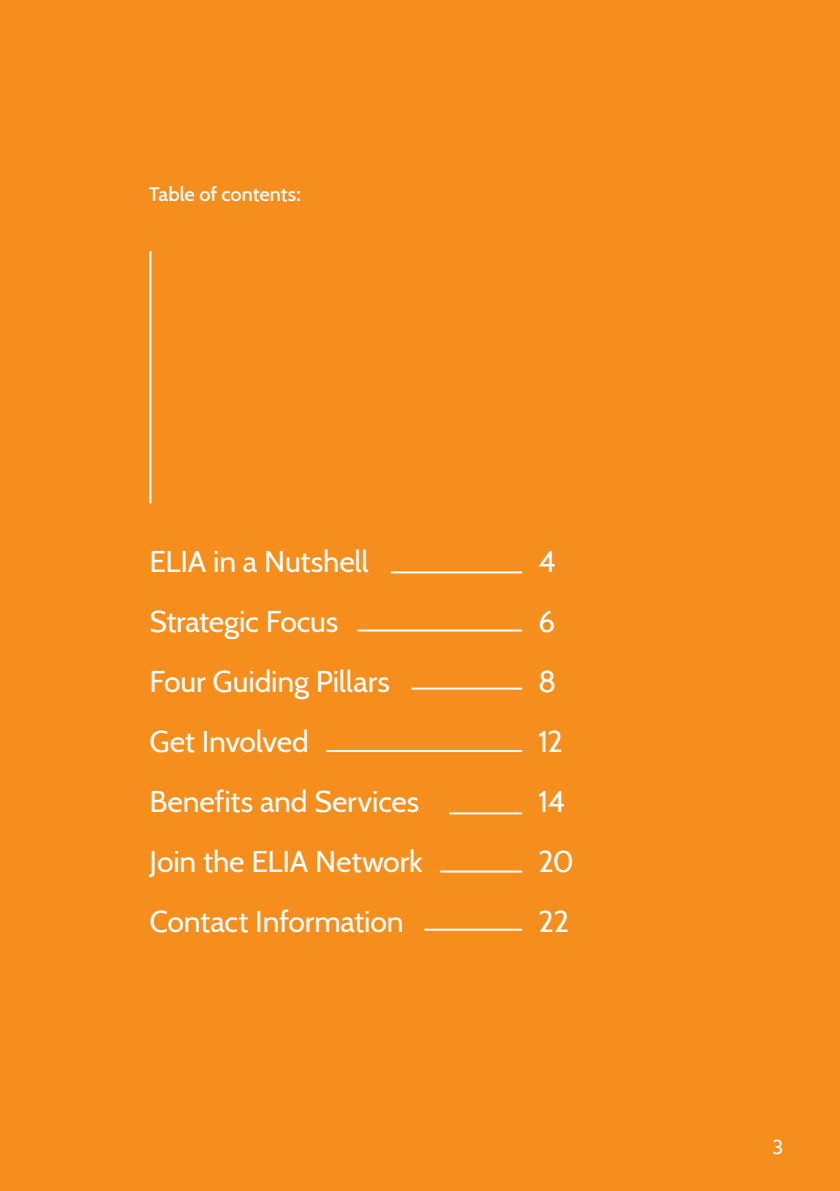
<style>
.page{position:relative;width:840px;height:1191px;background:#fff}
.page>*{position:absolute;margin:0;border:0;box-sizing:border-box;transform-origin:0 0}
.t1{font:30px "Cabin";letter-spacing:-.005em;color:#fff}
.t2{font:500 20px "Cabin";letter-spacing:-.005em;color:#fff}
.t3{font:20px "Cabin";color:#fff}
</style>
<div class="page">
<div style="left:0;top:0;width:839px;height:1191px;background:#f68e1e"></div>
<hr style="left:149px;top:251px;width:2px;height:252px;background:#fff">
<hr style="left:390px;top:571px;width:132px;height:2px;background:#fff">
<hr style="left:357px;top:629px;width:165px;height:2px;background:#fff">
<hr style="left:411px;top:687px;width:111px;height:2px;background:#fff">
<hr style="left:326px;top:750px;width:196px;height:2px;background:#fff">
<hr style="left:449px;top:812px;width:73px;height:2px;background:#fff">
<hr style="left:439px;top:870px;width:83px;height:2px;background:#fff">
<hr style="left:424px;top:928px;width:98px;height:2px;background:#fff">
<p class="t2" style="left:149px;top:178px;width:153px">Table of contents:</p>
<p class="t1" style="left:149px;top:538px;width:221px">ELIA in a Nutshell</p>
<p class="t1" style="left:149px;top:598px;width:190px">Strategic Focus</p>
<p class="t1" style="left:149px;top:658px;width:242px">Four Guiding Pillars</p>
<p class="t1" style="left:149px;top:718px;width:161px">Get Involved</p>
<p class="t1" style="left:149px;top:778px;width:271px">Benefits and Services</p>
<p class="t1" style="left:149px;top:838px;width:274px">Join the ELIA Network</p>
<p class="t1" style="left:149px;top:898px;width:256px">Contact Information</p>
<p class="t1" style="left:538px;top:538px;width:19px">4</p>
<p class="t1" style="left:538px;top:598px;width:19px">6</p>
<p class="t1" style="left:538px;top:658px;width:20px">8</p>
<p class="t1" style="left:538px;top:718px;width:26px">12</p>
<p class="t1" style="left:538px;top:778px;width:28px">14</p>
<p class="t1" style="left:538px;top:838px;width:37px">20</p>
<p class="t1" style="left:538px;top:898px;width:32px">22</p>
<p class="t3" style="left:772px;top:1130px;width:12px">3</p>
</div>
